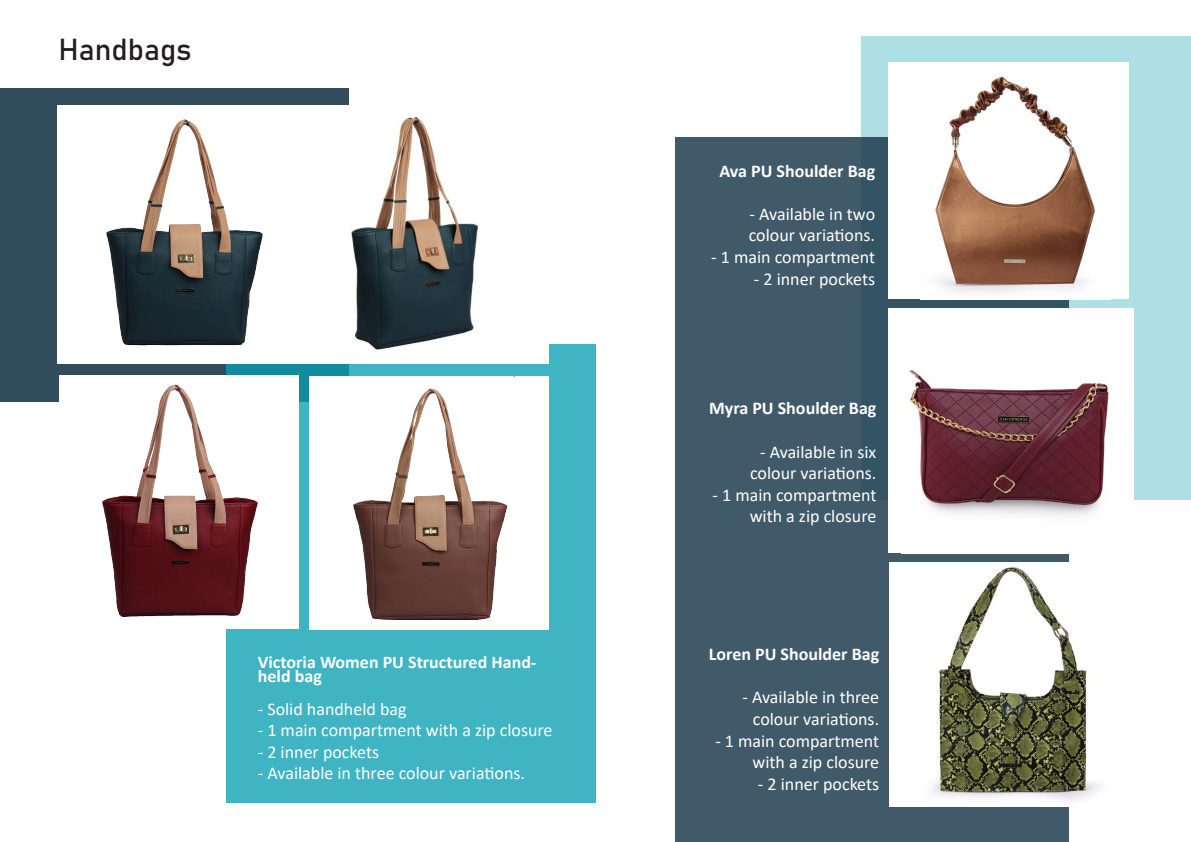
<style>
.page{position:relative;width:1191px;height:842px;background:#fff}
.page>*{position:absolute;margin:0;border:0;box-sizing:border-box;transform-origin:0 0}
.t1{font:30px "Bahnschrift";color:#231f20}
.t2{font:18px/21.6px "Calibri";color:#fff;text-align:right}
.t3{font:700 18px "Calibri";color:#fff}
.t4{font:700 17.8px/14px "Calibri";color:#fff}
.t5{font:17.8px "Calibri";color:#fff}
</style>
<div class="page">
<div style="left:0;top:88px;width:349px;height:314px;background:#314c5c"></div>
<div style="left:226px;top:344px;width:369px;height:459px;background:#3fb4c3"></div>
<div style="left:59px;top:375px;width:240px;height:254px;background:#fff"></div>
<img style="left:103px;top:384px;width:155px;height:232px">
<div style="left:310px;top:377px;width:239px;height:253px;background:#fff"></div>
<img style="left:353px;top:388px;width:155px;height:231px">
<div style="left:58px;top:105px;width:491px;height:259px;background:#fff"></div>
<img style="left:106px;top:119px;width:157px;height:227px">
<img style="left:351px;top:116px;width:127px;height:234px">
<div style="left:861px;top:36px;width:330px;height:464px;background:#addfe5"></div>
<div style="left:675px;top:138px;width:393px;height:704px;background:linear-gradient(to bottom,#3e5969,#405a69)"></div>
<div style="left:888px;top:63px;width:241px;height:236px;background:#fff"></div>
<img style="left:935px;top:76px;width:160px;height:218px">
<div style="left:889px;top:562px;width:245px;height:245px;background:#fff"></div>
<img style="left:931px;top:567px;width:169px;height:234px">
<div style="left:888px;top:309px;width:245px;height:244px;background:#fff"></div>
<img style="left:909px;top:370px;width:200px;height:147px">
<p class="t1" style="left:58px;top:27px;width:135px">Handbags</p>
<p class="t4" style="left:258px;top:655px;width:280px">Victoria Women PU Structured Hand&shy;held bag</p>
<p class="t5" style="left:258px;top:696px;width:150px">- Solid handheld bag</p>
<p class="t2" style="left:258px;top:719px;width:296px">- 1 main compartment with a zip closure</p>
<p class="t2" style="left:258px;top:740px;width:123px">- 2 inner pockets</p>
<p class="t2" style="left:258px;top:762px;width:269px">- Available in three colour variations.</p>
<p class="t3" style="left:719px;top:158px;width:157px">Ava PU Shoulder Bag</p>
<p class="t2" style="left:749px;top:202px;width:127px">- Available in two</p>
<p class="t2" style="left:749px;top:224px;width:128px">colour variations.</p>
<p class="t2" style="left:711px;top:246px;width:165px">- 1 main compartment</p>
<p class="t2" style="left:754px;top:267px;width:123px">- 2 inner pockets</p>
<p class="t3" style="left:709px;top:396px;width:169px">Myra PU Shoulder Bag</p>
<p class="t2" style="left:760px;top:440px;width:118px">- Available in six</p>
<p class="t2" style="left:750px;top:462px;width:128px">colour variations.</p>
<p class="t2" style="left:712px;top:484px;width:165px">- 1 main compartment with a zip closure</p>
<p class="t3" style="left:709px;top:641px;width:172px">Loren PU Shoulder Bag</p>
<p class="t2" style="left:742px;top:686px;width:138px">- Available in three</p>
<p class="t2" style="left:753px;top:708px;width:128px">colour variations.</p>
<p class="t2" style="left:715px;top:729px;width:165px">- 1 main compartment with a zip closure</p>
<p class="t2" style="left:758px;top:772px;width:123px">- 2 inner pockets</p>
</div>
